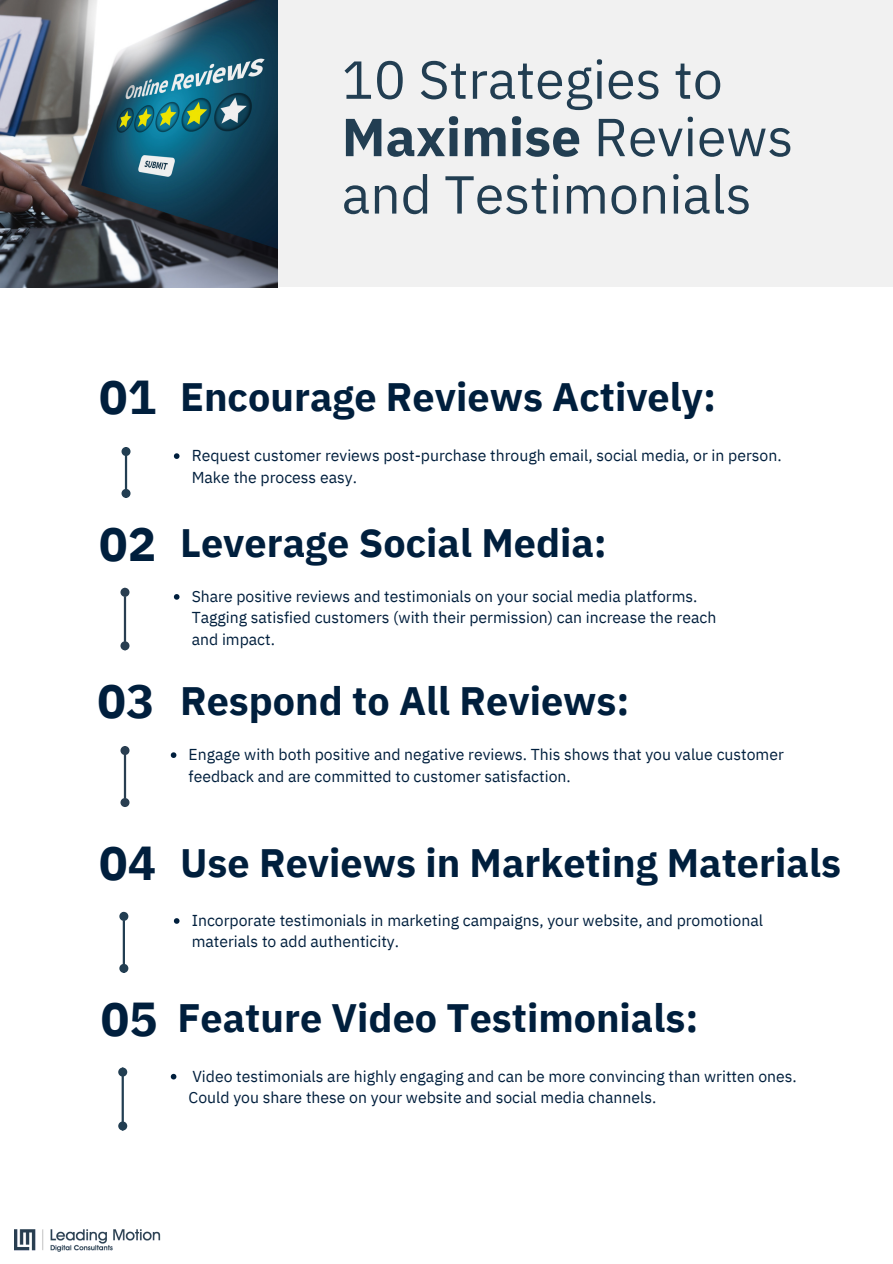
<style>
.page{position:relative;width:893px;height:1264px;background:#fff}
.page>*{position:absolute;margin:0;border:0;box-sizing:border-box;transform-origin:0 0}
.t1{font:53.4px/57.3px "IBM Plex Sans";color:#223e52}
.t2{font:700 47.55px "IBM Plex Sans";color:#001f3d}
.t3{font:700 39.6px "IBM Plex Sans";color:#001f3d}
.t4{font:15.75px/21.3px "IBM Plex Sans";color:#001f3d}
.s1{font-weight:700}
</style>
<div class="page">
<img style="left:0;top:0;width:278px;height:287px">
<div style="left:278px;top:0;width:614px;height:286px;background:#f1f1f1"></div>
<img style="left:15px;top:1229px;width:145px;height:22px">
<hr style="left:125px;top:455px;width:2px;height:34px;background:#223e52">
<div style="left:123px;top:448px;width:6px;height:7px;background:#223e52;border-radius:50%"></div>
<div style="left:121px;top:447px;width:9px;height:9px;border:2px solid #223e52;border-radius:50%"></div>
<div style="left:123px;top:490px;width:6px;height:7px;background:#223e52;border-radius:50%"></div>
<div style="left:121px;top:489px;width:9px;height:9px;border:2px solid #223e52;border-radius:50%"></div>
<hr style="left:124px;top:596px;width:2px;height:46px;background:#293e51">
<div style="left:120px;top:588px;width:9px;height:9px;border:2px solid #293e51;border-radius:50%"></div>
<div style="left:122px;top:642px;width:6px;height:7px;background:#293e51;border-radius:50%"></div>
<div style="left:120px;top:641px;width:9px;height:9px;border:2px solid #293e51;border-radius:50%"></div>
<hr style="left:124px;top:754px;width:2px;height:44px;background:#293e51">
<div style="left:122px;top:747px;width:6px;height:7px;background:#293e51;border-radius:50%"></div>
<div style="left:120px;top:746px;width:9px;height:9px;border:2px solid #293e51;border-radius:50%"></div>
<div style="left:122px;top:799px;width:6px;height:7px;background:#293e51;border-radius:50%"></div>
<div style="left:120px;top:798px;width:9px;height:9px;border:2px solid #293e51;border-radius:50%"></div>
<svg style="left:174px;top:453px;width:5px;height:6px"></svg>
<svg style="left:174px;top:594px;width:5px;height:5px"></svg>
<svg style="left:171px;top:752px;width:5px;height:6px"></svg>
<hr style="left:123px;top:920px;width:2px;height:44px;background:#223e52">
<div style="left:120px;top:913px;width:7px;height:6px;background:#223e52;border-radius:50%"></div>
<div style="left:119px;top:911px;width:9px;height:9px;border:2px solid #223e52;border-radius:50%"></div>
<div style="left:120px;top:965px;width:7px;height:6px;background:#223e52;border-radius:50%"></div>
<div style="left:119px;top:963px;width:9px;height:9px;border:2px solid #223e52;border-radius:50%"></div>
<svg style="left:174px;top:918px;width:5px;height:5px"></svg>
<hr style="left:122px;top:1075px;width:2px;height:46px;background:#223e52">
<div style="left:119px;top:1068px;width:7px;height:7px;background:#223e52;border-radius:50%"></div>
<div style="left:118px;top:1067px;width:9px;height:9px;border:2px solid #223e52;border-radius:50%"></div>
<div style="left:119px;top:1122px;width:7px;height:7px;background:#223e52;border-radius:50%"></div>
<div style="left:118px;top:1121px;width:9px;height:9px;border:2px solid #223e52;border-radius:50%"></div>
<svg style="left:171px;top:1073px;width:5px;height:6px"></svg>
<h1 class="t1" style="left:342px;top:50px;width:453px">10 Strategies to<br><span class="s1">Maximise</span> Reviews and Testimonials</h1>
<h2 class="t2" style="left:99px;top:365px;width:58px">01</h2>
<p class="t2" style="left:99px;top:512px;width:58px">02</p>
<p class="t2" style="left:98px;top:669px;width:58px">03</p>
<p class="t3" style="left:180px;top:370px;width:537px">Encourage Reviews Actively:</p>
<h2 class="t4" style="left:192px;top:444px;width:591px">Request customer reviews post-purchase through email, social media, or in person.<br>Make the process easy.</h2>
<p class="t3" style="left:180px;top:516px;width:428px">Leverage Social Media:</p>
<p class="t4" style="left:192px;top:585px;width:526px">Share positive reviews and testimonials on your social media platforms.<br>Tagging satisfied customers (with their permission) can increase the reach and impact.</p>
<h2 class="t3" style="left:180px;top:674px;width:451px">Respond to All Reviews:</h2>
<p class="t4" style="left:189px;top:743px;width:596px">Engage with both positive and negative reviews. This shows that you value customer feedback and are committed to customer satisfaction.</p>
<p class="t2" style="left:99px;top:831px;width:58px">04</p>
<h2 class="t3" style="left:180px;top:836px;width:662px">Use Reviews in Marketing Materials</h2>
<p class="t4" style="left:192px;top:909px;width:572px">Incorporate testimonials in marketing campaigns, your website, and promotional materials to add authenticity.</p>
<p class="t2" style="left:101px;top:986px;width:58px">05</p>
<h2 class="t3" style="left:177px;top:991px;width:522px">Feature Video Testimonials:</h2>
<p class="t4" style="left:189px;top:1065px;width:609px">Video testimonials are highly engaging and can be more convincing than written ones.<br>Could you share these on your website and social media channels.</p>
</div>
